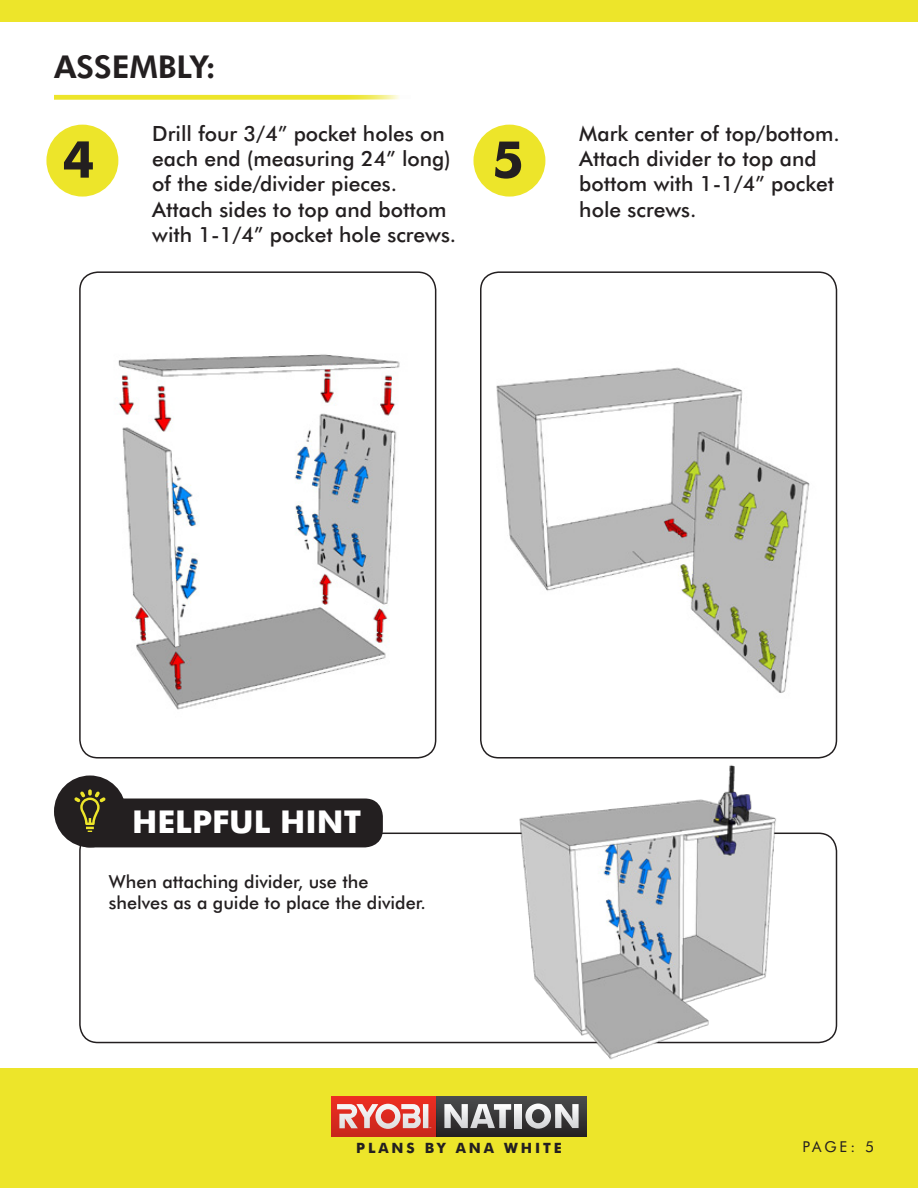
<style>
.page{position:relative;width:918px;height:1188px;background:#fff}
.page>*{position:absolute;margin:0;border:0;box-sizing:border-box;transform-origin:0 0}
.t1{font:800 51px "Futura BT";color:#231f20}
.t2{font:800 31.5px "Futura BT";color:#fff}
.t3{font:700 31.5px "Futura BT";color:#231f20}
.t4{font:500 21px/25.2px "Futura BT";color:#231f20}
.t5{font:500 18px/21.6px "Futura BT";color:#231f20}
.t6{font:15px "Futura BT";color:#231f20}
.t7{font:800 14.25px "Futura BT";letter-spacing:.2em;color:#231f20}
</style>
<div class="page">
<div style="left:0;top:1068px;width:918px;height:120px;background:#ede52a"></div>
<div style="left:436px;top:1096px;width:151px;height:40px;background:linear-gradient(to bottom,#585a5b,#312e2f)"></div>
<svg style="left:444px;top:1104px;width:67px;height:24px;background:#9d9d9e"></svg>
<svg style="left:515px;top:1104px;width:6px;height:24px"></svg>
<svg style="left:525px;top:1104px;width:54px;height:25px"></svg>
<svg style="left:331px;top:1096px;width:105px;height:40px;background:#e0665e"></svg>
<div style="left:0;top:0;width:918px;height:21px;background:#ede52a"></div>
<svg style="left:54px;top:95px;width:345px;height:4px"></svg>
<img style="left:118px;top:354px;width:282px;height:356px">
<div style="left:79px;top:271px;width:357px;height:488px;border:2px solid #231f20;border-radius:18px"></div>
<img style="left:496px;top:367px;width:314px;height:326px">
<div style="left:480px;top:271px;width:357px;height:488px;border:2px solid #231f20;border-radius:18px"></div>
<div style="left:54px;top:776px;width:72px;height:71px;background:#231f20;border-radius:50%"></div>
<div style="left:72px;top:799px;width:311px;height:48px;background:#231f20;border-radius:18px"></div>
<svg style="left:74px;top:789px;width:32px;height:43px"></svg>
<div style="left:46px;top:125px;width:72px;height:72px;background:#ede52a;border-radius:50%"></div>
<div style="left:473px;top:125px;width:72px;height:72px;background:#ede52a;border-radius:50%"></div>
<img style="left:502px;top:756px;width:285px;height:304px">
<p class="t3" style="left:54px;top:47px;width:164px">ASSEMBLY:</p>
<p class="t4" style="left:152px;top:121px;width:306px">Drill four 3/4” pocket holes on each end (measuring 24” long) of the side/divider pieces.<br>Attach sides to top and bottom with 1-1/4” pocket hole screws.</p>
<p class="t1" style="left:63px;top:127px;width:33px">4</p>
<p class="t1" style="left:494px;top:127px;width:30px">5</p>
<p class="t4" style="left:579px;top:121px;width:262px">Mark center of top/bottom.<br>Attach divider to top and bottom with 1-1/4” pocket hole screws.</p>
<p class="t2" style="left:132px;top:802px;width:231px">HELPFUL HINT</p>
<p class="t5" style="left:109px;top:870px;width:319px">When attaching divider, use the shelves as a guide to place the divider.</p>
<p class="t7" style="left:356px;top:1139px;width:207px">PLANS BY ANA WHITE</p>
<p class="t6" style="left:802px;top:1137px;width:73px">PAGE: 5</p>
</div>
